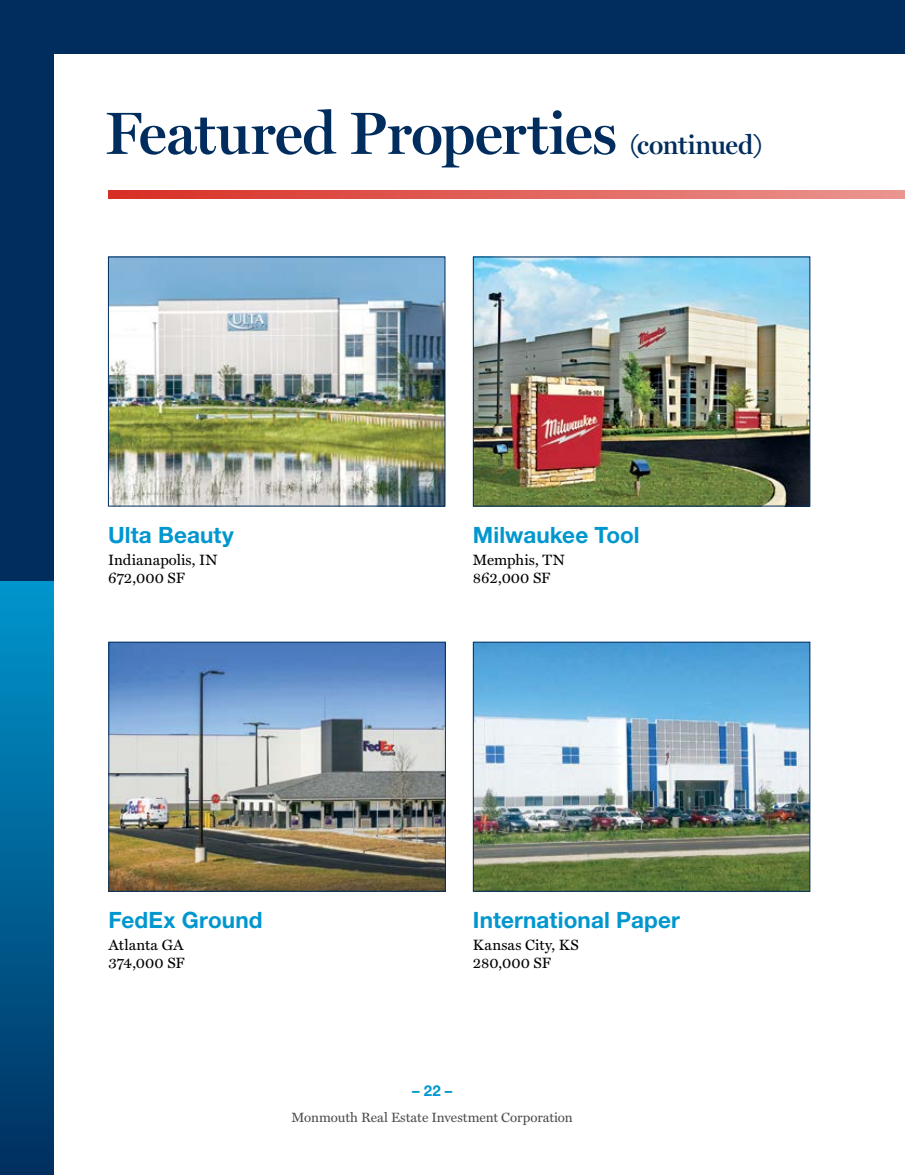
<style>
.page{position:relative;width:905px;height:1175px;background:#fff}
.page>*{position:absolute;margin:0;border:0;box-sizing:border-box;transform-origin:0 0}
.t1{font:600 60px "Miller Display";letter-spacing:-.005em;color:#002d5d}
.t2{font:600 27px "Miller Display";letter-spacing:-.01em;color:#002d5d}
.t3{font:700 22.5px "Helvetica Neue LT Std";letter-spacing:.005em;color:#0097ce}
.t4{font:15px/18px "Miller Text";letter-spacing:.005em;color:#000}
.t5{font:700 15px "Helvetica Neue LT Std";color:#0097ce}
.t6{font:13.5px "Miller Text";color:#4d4d4f}
</style>
<div class="page">
<div style="left:0;top:580px;width:904px;height:594px;background:linear-gradient(to bottom,#0096cd,#002f5f)"></div>
<div style="left:0;top:0;width:904px;height:580px;background:#002d5d"></div>
<div style="left:54px;top:54px;width:850px;height:1120px;background:#fff"></div>
<img style="left:110px;top:258px;width:333px;height:246px">
<div style="left:108px;top:256px;width:337px;height:250px;border:1px solid #002d5d"></div>
<svg style="left:108px;top:190px;width:796px;height:8px;background:#e1615a"></svg>
<img style="left:475px;top:258px;width:333px;height:246px">
<div style="left:473px;top:256px;width:337px;height:250px;border:1px solid #002d5d"></div>
<img style="left:110px;top:644px;width:334px;height:245px">
<div style="left:108px;top:642px;width:338px;height:249px;border:1px solid #002d5d"></div>
<img style="left:475px;top:644px;width:333px;height:245px">
<div style="left:473px;top:642px;width:337px;height:249px;border:1px solid #002d5d"></div>
<h1 class="t1" style="left:105px;top:99px;width:513px">Featured Properties</h1>
<h2 class="t2" style="left:630px;top:129px;width:134px">(continued)</h2>
<h3 class="t3" style="left:108px;top:521px;width:127px">Ulta Beauty</h3>
<p class="t4" style="left:108px;top:551px;width:111px">Indianapolis, IN<br>672,000 SF</p>
<h3 class="t3" style="left:473px;top:521px;width:168px">Milwaukee Tool</h3>
<p class="t4" style="left:473px;top:551px;width:93px">Memphis, TN<br>862,000 SF</p>
<h3 class="t3" style="left:108px;top:906px;width:156px">FedEx Ground</h3>
<p class="t4" style="left:108px;top:936px;width:78px">Atlanta GA<br>374,000 SF</p>
<h3 class="t3" style="left:473px;top:906px;width:208px">International Paper</h3>
<p class="t4" style="left:473px;top:936px;width:107px">Kansas City, KS<br>280,000 SF</p>
<p class="t5" style="left:412px;top:1081px;width:42px">– 22 –</p>
<p class="t6" style="left:291px;top:1109px;width:283px">Monmouth Real Estate Investment Corporation</p>
</div>
